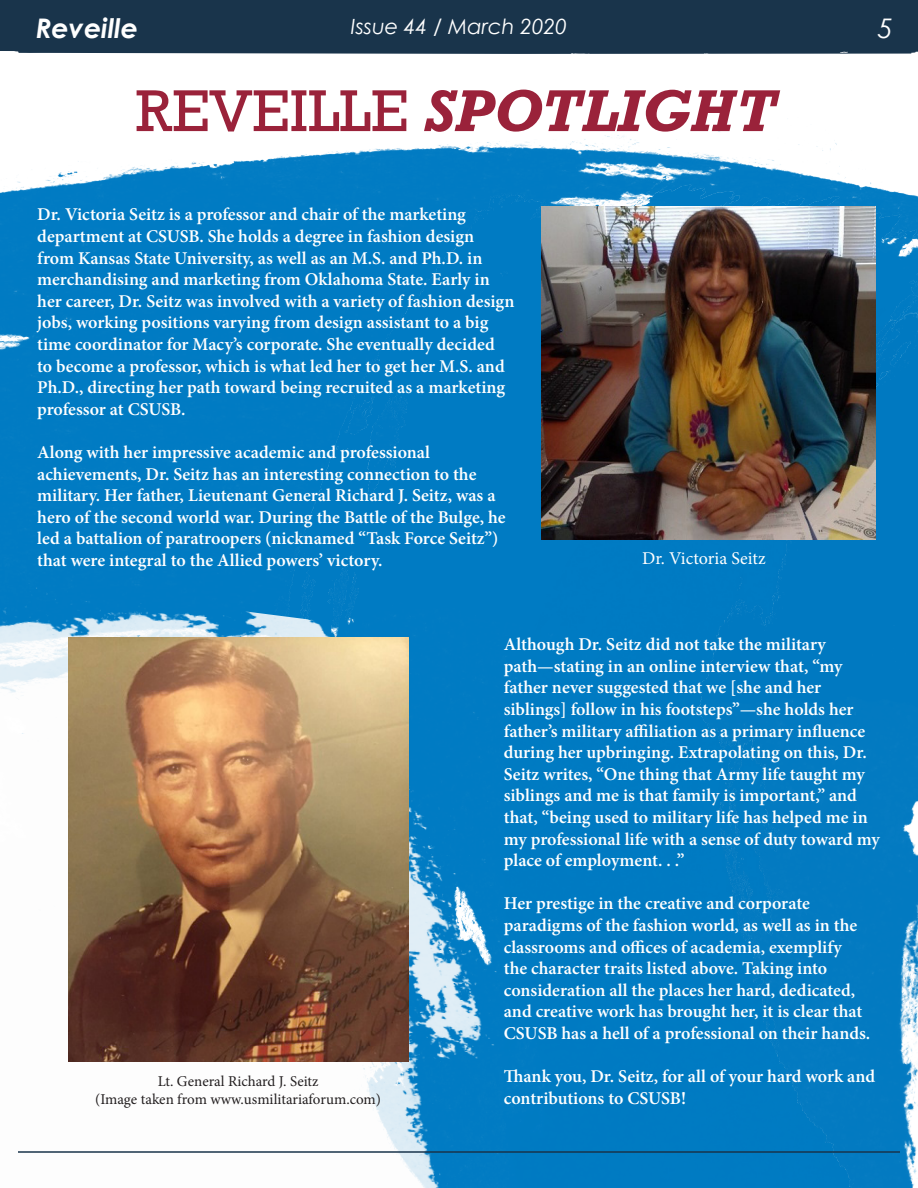
<style>
.page{position:relative;width:918px;height:1188px;background:#fff}
.page>*{position:absolute;margin:0;border:0;box-sizing:border-box;transform-origin:0 0}
.t1{font:italic 700 60px "Rockwell";color:#9a223a}
.t2{font:italic 700 27px "Century Gothic";color:#fff}
.t3{font:italic 27px "Century Gothic";color:#fff}
.t4{font:italic 21px "Century Gothic";color:#fff}
.t5{font:600 18px/21.6px "Minion Pro";color:#fff}
.t6{font:18px "Minion Pro";color:#fff}
.t7{font:15px "Minion Pro";color:#231f20}
.s1{font-weight:400;font-style:normal}
</style>
<div class="page">
<div style="left:0;top:159px;width:265px;height:420px;background:#017bc3"></div>
<img style="left:265px;top:131px;width:653px;height:1057px">
<img style="left:0;top:579px;width:563px;height:609px">
<hr style="left:18px;top:1151px;width:882px;height:2px;background:#19344b">
<img style="left:542px;top:206px;width:334px;height:334px">
<img style="left:68px;top:637px;width:340px;height:425px">
<div style="left:0;top:0;width:918px;height:54px;background:#19344b"></div>
<h2 class="t2" style="left:36px;top:8px;width:104px">Reveille</h2>
<p class="t4" style="left:351px;top:11px;width:218px">Issue 44 / March 2020</p>
<h2 class="t3" style="left:878px;top:10px;width:16px">5</h2>
<p class="t1" style="left:136px;top:75px;width:641px"><span class="s1">REVEILLE</span> SPOTLIGHT</p>
<p class="t5" style="left:37px;top:204px;width:479px">Dr. Victoria Seitz is a professor and chair of the marketing department at CSUSB. She holds a degree in fashion design from Kansas State University, as well as an M.S. and Ph.D. in merchandising and marketing from Oklahoma State. Early in her career, Dr. Seitz was involved with a variety of fashion design jobs, working positions varying from design assistant to a big time coordinator for Macy’s corporate. She eventually decided<br>to become a professor, which is what led her to get her M.S. and Ph.D., directing her path toward being recruited as a marketing professor at CSUSB.</p>
<p class="t5" style="left:37px;top:441px;width:470px">Along with her impressive academic and professional achievements, Dr. Seitz has an interesting connection to the military. Her father, Lieutenant General Richard J. Seitz, was a hero of the second world war. During the Battle of the Bulge, he led a battalion of paratroopers (nicknamed “Task Force Seitz”) that were integral to the Allied powers’ victory.</p>
<p class="t6" style="left:642px;top:546px;width:125px">Dr. Victoria Seitz</p>
<p class="t7" style="left:158px;top:1071px;width:162px">Lt. General Richard J. Seitz</p>
<p class="t7" style="left:95px;top:1089px;width:287px">(Image taken from www.usmilitariaforum.com)</p>
<p class="t5" style="left:504px;top:634px;width:377px">Although Dr. Seitz did not take the military path—stating in an online interview that, “my father never suggested that we [she and her siblings] follow in his footsteps”—she holds her father’s military affiliation as a primary influence during her upbringing. Extrapolating on this, Dr.<br>Seitz writes, “One thing that Army life taught my siblings and me is that family is important,” and that, “being used to military life has helped me in my professional life with a sense of duty toward my place of employment. . .”</p>
<p class="t5" style="left:504px;top:893px;width:368px">Her prestige in the creative and corporate paradigms of the fashion world, as well as in the classrooms and offices of academia, exemplify<br>the character traits listed above. Taking into consideration all the places her hard, dedicated, and creative work has brought her, it is clear that CSUSB has a hell of a professional on their hands.</p>
<p class="t5" style="left:504px;top:1066px;width:373px">Thank you, Dr. Seitz, for all of your hard work and contributions to CSUSB!</p>
</div>
